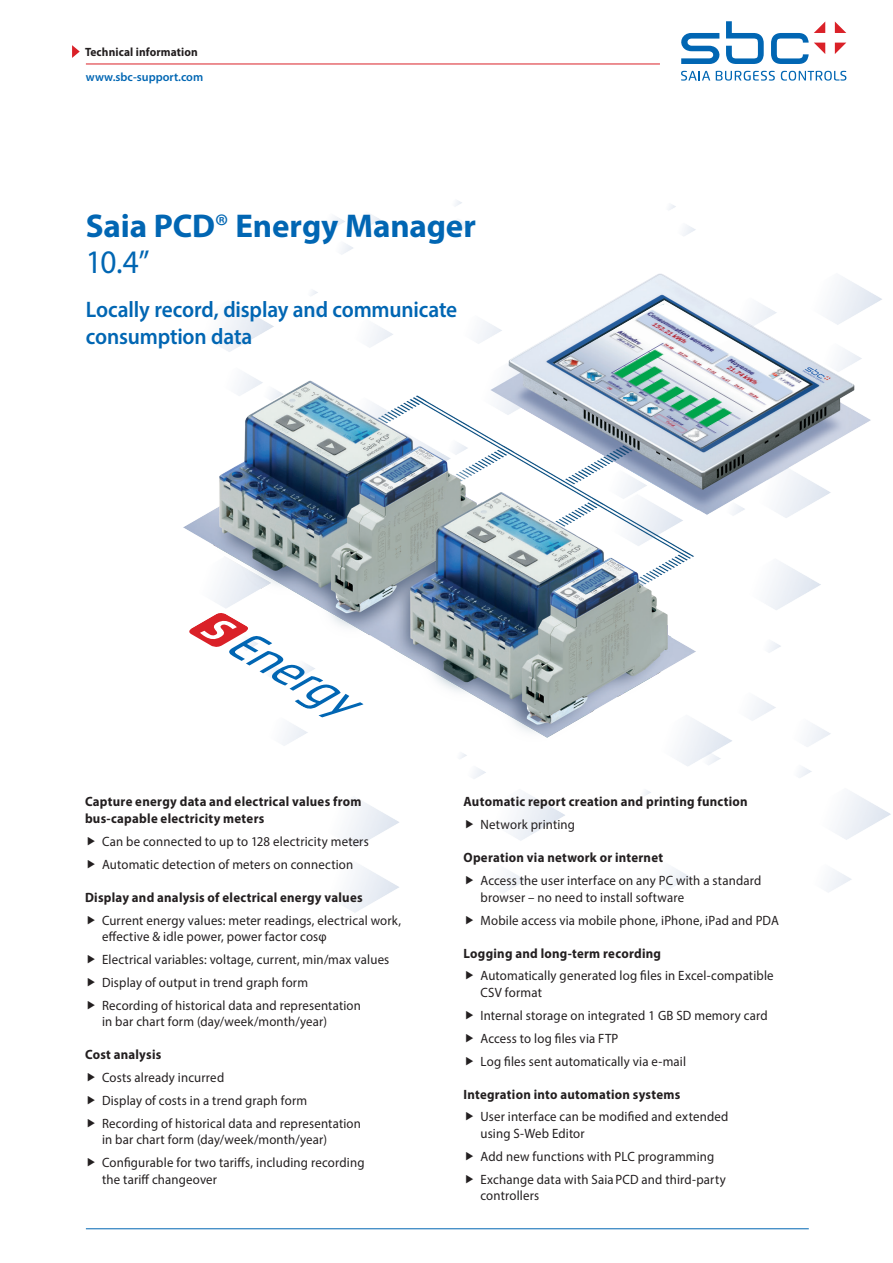
<style>
.page{position:relative;width:893px;height:1263px;background:#fff}
.page>*{position:absolute;margin:0;border:0;box-sizing:border-box;transform-origin:0 0}
.Headline__bold__22pt{font:700 33px "Myriad Pro";letter-spacing:-.005em;color:#0166b3}
.Headline__regular__2{font:33px "Myriad Pro";color:#0166b3;scale:.95 1}
.Subheadline__15pt{font:600 22.5px/27px "Myriad Pro";letter-spacing:-.01em;color:#0166b3;scale:.95 1}
.t1{font:13.5px/16.5px "Myriad Pro";letter-spacing:.015em;color:#231f20;scale:.95 1}
.Grundtext__bold__9_1{font:700 13.5px/16.5px "Myriad Pro";letter-spacing:.02em;color:#231f20;scale:.95 1}
.Dokumententyp__8pt{font:700 12px "Myriad Pro";letter-spacing:.01em;color:#231f20;scale:.95 1}
.Webadresse_Support{font:600 12px "Myriad Pro";color:#0166b3}
.s1{font-weight:400}
</style>
<div class="page">
<img style="left:183px;top:200px;width:708px;height:713px">
<svg style="left:186px;top:611px;width:178px;height:112px"></svg>
<svg style="left:681px;top:21px;width:165px;height:43px"></svg>
<svg style="left:681px;top:71px;width:29px;height:10px"></svg>
<svg style="left:716px;top:71px;width:59px;height:10px"></svg>
<svg style="left:781px;top:71px;width:65px;height:10px"></svg>
<svg style="left:72px;top:45px;width:8px;height:13px"></svg>
<hr style="left:86px;top:64px;width:574px;height:1px;background:#da2128">
<hr style="left:86px;top:1228px;width:723px;height:1px;background:#0166b3">
<img style="left:554px;top:300px;width:254px;height:148px">
<svg style="left:653px;top:304px;width:77px;height:42px"></svg>
<svg style="left:466px;top:820px;width:7px;height:9px"></svg>
<svg style="left:466px;top:876px;width:7px;height:8px"></svg>
<p class="Dokumententyp__8pt" style="left:85px;top:44px;width:120px">Technical information</p>
<p class="Webadresse_Support" style="left:86px;top:69px;width:119px">www.sbc-support.com</p>
<p class="Headline__bold__22pt" style="left:86px;top:205px;width:391px">Saia PCD<span class="s1">®</span> Energy Manager</p>
<p class="Headline__regular__2" style="left:86px;top:242px;width:69px">10.4”</p>
<p class="Subheadline__15pt" style="left:86px;top:296px;width:392px">Locally record, display and communicate consumption data</p>
<p class="Grundtext__bold__9_1" style="left:85px;top:793px;width:293px">Capture energy data and electrical values from bus-capable electricity meters</p>
<p class="t1" style="left:102px;top:833px;width:282px">Can be connected to up to 128 electricity meters</p>
<p class="t1" style="left:102px;top:856px;width:266px">Automatic detection of meters on connection</p>
<p class="Grundtext__bold__9_1" style="left:85px;top:888px;width:294px">Display and analysis of electrical energy values</p>
<p class="t1" style="left:102px;top:911px;width:316px">Current energy values: meter readings, electrical work, effective &amp; idle power, power factor cosφ</p>
<p class="t1" style="left:102px;top:951px;width:304px">Electrical variables: voltage, current, min/max values</p>
<p class="t1" style="left:102px;top:974px;width:218px">Display of output in trend graph form</p>
<p class="t1" style="left:102px;top:997px;width:274px">Recording of historical data and representation in bar chart form (day/week/month/year)</p>
<p class="Grundtext__bold__9_1" style="left:85px;top:1046px;width:82px">Cost analysis</p>
<p class="t1" style="left:102px;top:1069px;width:130px">Costs already incurred</p>
<p class="t1" style="left:102px;top:1092px;width:217px">Display of costs in a trend graph form</p>
<p class="t1" style="left:102px;top:1115px;width:274px">Recording of historical data and representation in bar chart form (day/week/month/year)</p>
<p class="t1" style="left:102px;top:1154px;width:278px">Configurable for two tariffs, including recording the tariff changeover</p>
<p class="Grundtext__bold__9_1" style="left:463px;top:793px;width:301px">Automatic report creation and printing function</p>
<p class="t1" style="left:480px;top:816px;width:101px">Network printing</p>
<p class="Grundtext__bold__9_1" style="left:463px;top:849px;width:212px">Operation via network or internet</p>
<p class="t1" style="left:480px;top:872px;width:297px">Access the user interface on any PC with a standard browser – no need to install software</p>
<p class="t1" style="left:480px;top:911px;width:316px">Mobile access via mobile phone, iPhone, iPad and PDA</p>
<p class="Grundtext__bold__9_1" style="left:463px;top:944px;width:209px">Logging and long-term recording</p>
<p class="t1" style="left:480px;top:967px;width:310px">Automatically generated log files in Excel-compatible<br>CSV format</p>
<p class="t1" style="left:480px;top:1007px;width:304px">Internal storage on integrated 1 GB SD memory card</p>
<p class="t1" style="left:480px;top:1030px;width:147px">Access to log files via FTP</p>
<p class="t1" style="left:480px;top:1052px;width:218px">Log files sent automatically via e-mail</p>
<p class="Grundtext__bold__9_1" style="left:463px;top:1085px;width:230px">Integration into automation systems</p>
<p class="t1" style="left:480px;top:1108px;width:262px">User interface can be modified and extended using S-Web Editor</p>
<p class="t1" style="left:480px;top:1148px;width:248px">Add new functions with PLC programming</p>
<p class="t1" style="left:480px;top:1171px;width:260px">Exchange data with Saia PCD and third-party controllers</p>
</div>
